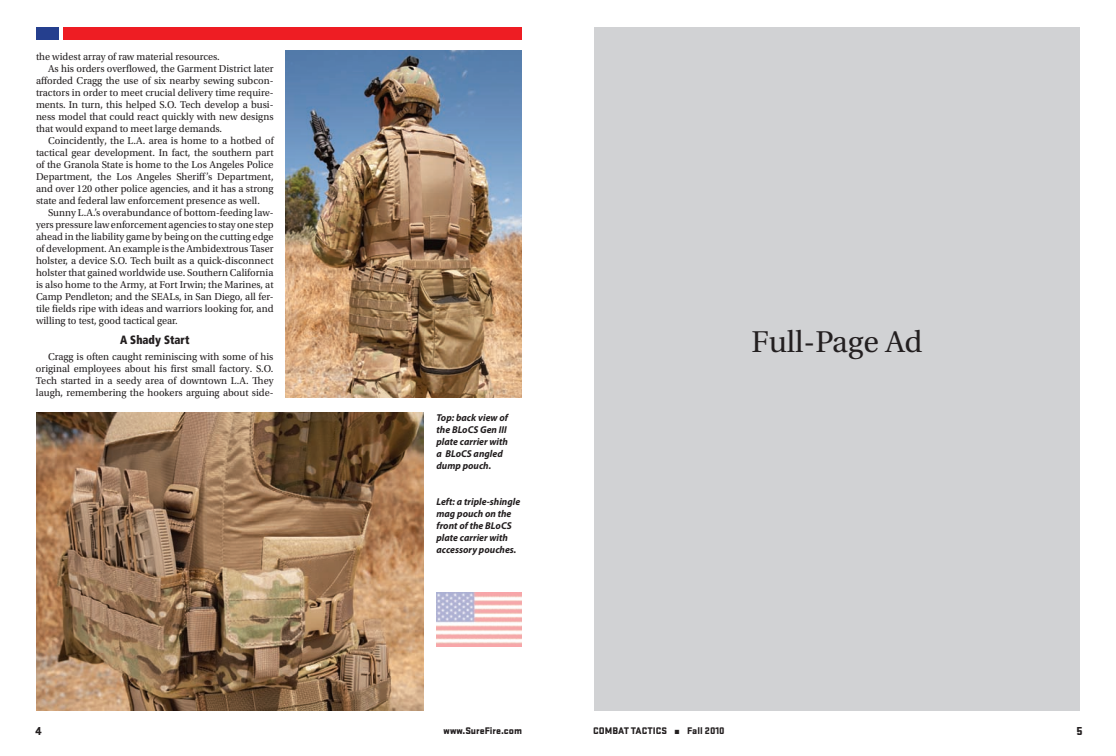
<style>
.page{position:relative;width:1116px;height:756px;background:#fff}
.page>*{position:absolute;margin:0;border:0;box-sizing:border-box;transform-origin:0 0}
.t1{font:30px "Utopia";color:#231f20}
.t2{font:900 condensed 12px "Frutiger LT Std";letter-spacing:.005em;color:#231f20;scale:.9 1}
.t3{font:900 12px "Stratum 1";color:#231f20}
.t4{font:10.5px/12px "Utopia Std";color:#231f20;text-align:justify}
.t5{font:italic 700 10px/12px "Myriad Pro";color:#231f20}
.t6{font:900 10px "Stratum 1";color:#231f20}
</style>
<div class="page">
<img style="left:436px;top:592px;width:86px;height:54px">
<div style="left:63px;top:27px;width:459px;height:13px;background:#ee1d23"></div>
<div style="left:36px;top:27px;width:23px;height:13px;background:#253f8e"></div>
<img style="left:285px;top:50px;width:237px;height:348px">
<img style="left:36px;top:412px;width:388px;height:299px">
<div style="left:594px;top:27px;width:486px;height:684px;background:#d1d2d4"></div>
<p class="t4" style="left:36px;top:51px;width:185px">the widest array of raw material resources.</p>
<p class="t4" style="left:48px;top:63px;width:227px">As his orders overflowed, the Garment District later</p>
<p class="t4" style="left:36px;top:75px;width:239px">afforded Cragg the use of six nearby sewing subcon-</p>
<p class="t4" style="left:36px;top:87px;width:239px">tractors in order to meet crucial delivery time require-</p>
<p class="t4" style="left:36px;top:99px;width:239px">ments. In turn, this helped S.O. Tech develop a busi-</p>
<p class="t4" style="left:36px;top:111px;width:239px">ness model that could react quickly with new designs</p>
<p class="t4" style="left:36px;top:123px;width:188px">that would expand to meet large demands.</p>
<p class="t4" style="left:48px;top:135px;width:227px">Coincidently, the L.A. area is home to a hotbed of</p>
<p class="t4" style="left:36px;top:147px;width:239px">tactical gear development. In fact, the southern part</p>
<p class="t4" style="left:36px;top:159px;width:239px">of the Granola State is home to the Los Angeles Police</p>
<p class="t4" style="left:36px;top:171px;width:239px">Department, the Los Angeles Sheriff’s Department,</p>
<p class="t4" style="left:36px;top:183px;width:239px">and over 120 other police agencies, and it has a strong</p>
<p class="t4" style="left:36px;top:195px;width:225px">state and federal law enforcement presence as well.</p>
<p class="t4" style="left:48px;top:207px;width:227px">Sunny L.A.’s overabundance of bottom-feeding law-</p>
<p class="t4" style="left:36px;top:219px;width:239px">yers pressure law enforcement agencies to stay one step</p>
<p class="t4" style="left:36px;top:231px;width:239px">ahead in the liability game by being on the cutting edge</p>
<p class="t4" style="left:36px;top:243px;width:239px">of development. An example is the Ambidextrous Taser</p>
<p class="t4" style="left:36px;top:255px;width:239px">holster, a device S.O. Tech built as a quick-disconnect</p>
<p class="t4" style="left:36px;top:267px;width:239px">holster that gained worldwide use. Southern California</p>
<p class="t4" style="left:36px;top:279px;width:239px">is also home to the Army, at Fort Irwin; the Marines, at</p>
<p class="t4" style="left:36px;top:291px;width:239px">Camp Pendleton; and the SEALs, in San Diego, all fer-</p>
<p class="t4" style="left:36px;top:303px;width:239px">tile fields ripe with ideas and warriors looking for, and</p>
<p class="t4" style="left:36px;top:315px;width:143px">willing to test, good tactical gear.</p>
<p class="t2" style="left:120px;top:332px;width:78px">A Shady Start</p>
<p class="t4" style="left:36px;top:351px;width:239px;text-indent:12px">Cragg is often caught reminiscing with some of his original employees about his first small factory. S.O.<br>Tech started in a seedy area of downtown L.A. They laugh, remembering the hookers arguing about side-</p>
<p class="t5" style="left:436px;top:411px;width:73px">Top: back view of the BLoCS Gen III plate carrier with a BLoCS angled dump pouch.</p>
<p class="t5" style="left:436px;top:495px;width:85px">Left: a triple-shingle mag pouch on the front of the BLoCS plate carrier with accessory pouches.</p>
<h1 class="t1" style="left:752px;top:325px;width:172px">Full-Page Ad</h1>
<p class="t3" style="left:36px;top:722px;width:8px">4</p>
<p class="t6" style="left:444px;top:723px;width:80px">www.SureFire.com</p>
<p class="t6" style="left:593px;top:723px;width:69px">Combat Tactics</p>
<p class="t6" style="left:675px;top:723px;width:51px">■ Fall 2010</p>
<p class="t3" style="left:1077px;top:722px;width:8px">5</p>
</div>
